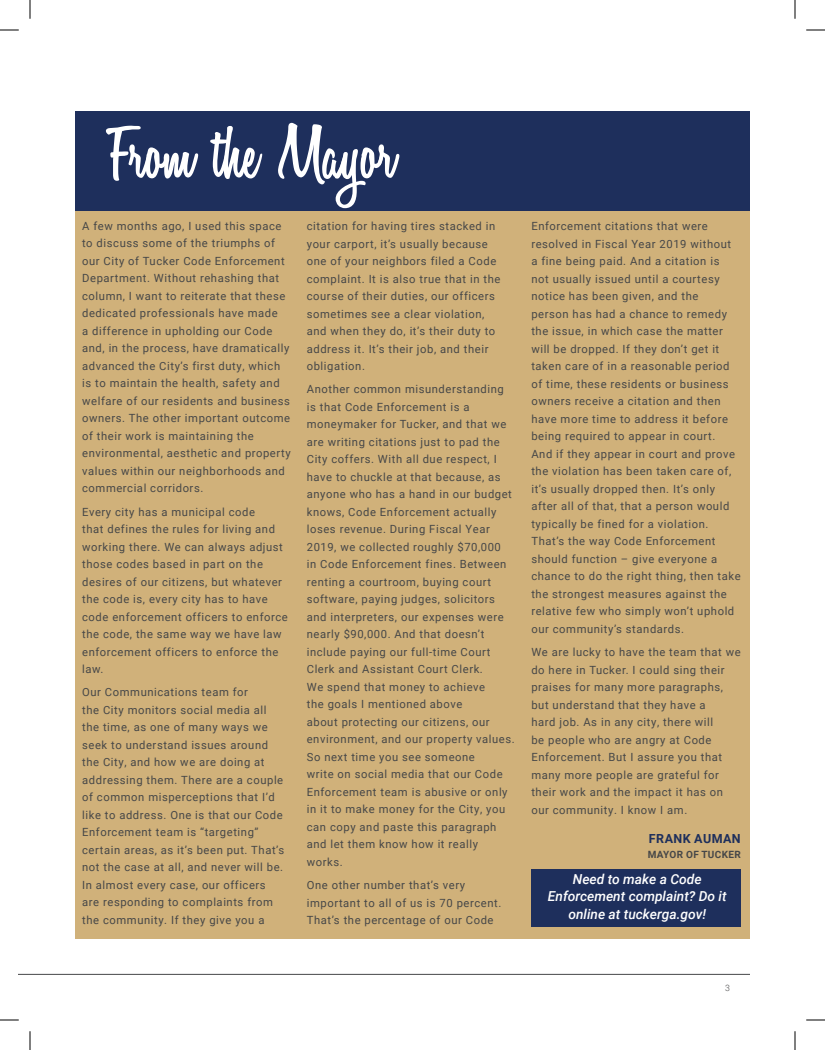
<style>
.page{position:relative;width:825px;height:1050px;background:#fff}
.page>*{position:absolute;margin:0;border:0;box-sizing:border-box;transform-origin:0 0}
.t1{font:68.75px "Variane Script";letter-spacing:.015em;color:#fff}
.t2{font:italic 500 13.75px/17.5px "Roboto";color:#fff;text-align:center}
.t3{font:700 12.5px "Roboto";letter-spacing:.035em;color:#1e2f5c}
.t4{font:11.25px/17.5px "Roboto";letter-spacing:.05em;color:#464748}
.t5{font:700 10px "Roboto";letter-spacing:.035em;color:#464748}
.t6{font:300 8.75px "Roboto";color:#464748}
</style>
<div class="page">
<hr style="left:19px;top:974px;width:731px;height:1px;background:#464748">
<div style="left:75px;top:111px;width:675px;height:828px;background:#d0b17a"></div>
<div style="left:75px;top:111px;width:675px;height:100px;background:#1e2f5c"></div>
<div style="left:531px;top:869px;width:210px;height:58px;background:#1e2f5c"></div>
<svg style="left:0;top:29px;width:19px;height:2px"></svg>
<svg style="left:806px;top:29px;width:19px;height:2px"></svg>
<svg style="left:0;top:1019px;width:19px;height:2px"></svg>
<svg style="left:806px;top:1019px;width:19px;height:2px"></svg>
<svg style="left:29px;top:0;width:2px;height:19px"></svg>
<svg style="left:29px;top:1031px;width:2px;height:19px"></svg>
<svg style="left:794px;top:0;width:2px;height:19px"></svg>
<svg style="left:794px;top:1031px;width:2px;height:19px"></svg>
<h1 class="t1" style="left:106px;top:117px;width:289px">From the Mayor</h1>
<p class="t4" style="left:82px;top:217px;width:210px">A few months ago, I used this space to discuss some of the triumphs of our City of Tucker Code Enforcement Department. Without rehashing that column, I want to reiterate that these dedicated professionals have made<br>a difference in upholding our Code and, in the process, have dramatically advanced the City’s first duty, which is to maintain the health, safety and welfare of our residents and business owners. The other important outcome of their work is maintaining the environmental, aesthetic and property values within our neighborhoods and commercial corridors.</p>
<p class="t4" style="left:82px;top:502px;width:207px">Every city has a municipal code<br>that defines the rules for living and working there. We can always adjust those codes based in part on the desires of our citizens, but whatever the code is, every city has to have code enforcement officers to enforce the code, the same way we have law enforcement officers to enforce the law.</p>
<p class="t4" style="left:82px;top:683px;width:204px">Our Communications team for<br>the City monitors social media all the time, as one of many ways we seek to understand issues around the City, and how we are doing at addressing them. There are a couple of common misperceptions that I’d like to address. One is that our Code Enforcement team is “targeting” certain areas, as it’s been put. That’s not the case at all, and never will be.<br>In almost every case, our officers are responding to complaints from the community. If they give you a</p>
<p class="t4" style="left:307px;top:217px;width:195px">citation for having tires stacked in your carport, it’s usually because one of your neighbors filed a Code complaint. It is also true that in the course of their duties, our officers sometimes see a clear violation, and when they do, it’s their duty to address it. It’s their job, and their obligation.</p>
<p class="t4" style="left:307px;top:380px;width:210px">Another common misunderstanding is that Code Enforcement is a moneymaker for Tucker, and that we are writing citations just to pad the<br>City coffers. With all due respect, I have to chuckle at that because, as anyone who has a hand in our budget knows, Code Enforcement actually loses revenue. During Fiscal Year<br>2019, we collected roughly $70,000<br>in Code Enforcement fines. Between renting a courtroom, buying court software, paying judges, solicitors and interpreters, our expenses were nearly $90,000. And that doesn’t include paying our full-time Court<br>Clerk and Assistant Court Clerk.<br>We spend that money to achieve<br>the goals I mentioned above<br>about protecting our citizens, our environment, and our property values.<br>So next time you see someone<br>write on social media that our Code<br>Enforcement team is abusive or only in it to make money for the City, you can copy and paste this paragraph and let them know how it really works.</p>
<p class="t4" style="left:307px;top:876px;width:196px">One other number that’s very important to all of us is 70 percent.<br>That’s the percentage of our Code</p>
<p class="t4" style="left:531px;top:217px;width:211px">Enforcement citations that were resolved in Fiscal Year 2019 without<br>a fine being paid. And a citation is<br>not usually issued until a courtesy notice has been given, and the<br>person has had a chance to remedy the issue, in which case the matter will be dropped. If they don’t get it taken care of in a reasonable period of time, these residents or business owners receive a citation and then have more time to address it before being required to appear in court.<br>And if they appear in court and prove the violation has been taken care of, it’s usually dropped then. It’s only after all of that, that a person would typically be fined for a violation.<br>That’s the way Code Enforcement should function – give everyone a chance to do the right thing, then take the strongest measures against the relative few who simply won’t uphold our community’s standards.</p>
<p class="t4" style="left:531px;top:643px;width:211px">We are lucky to have the team that we do here in Tucker. I could sing their praises for many more paragraphs, but understand that they have a<br>hard job. As in any city, there will<br>be people who are angry at Code<br>Enforcement. But I assure you that many more people are grateful for their work and the impact it has on our community. I know I am.</p>
<p class="t3" style="left:649px;top:830px;width:93px">FRANK AUMAN</p>
<p class="t5" style="left:648px;top:848px;width:95px">MAYOR OF TUCKER</p>
<p class="t2" style="left:548px;top:870px;width:180px">Need to make a Code<br>Enforcement complaint? Do it online at tuckerga.gov!</p>
<p class="t6" style="left:725px;top:982px;width:6px">3</p>
</div>
